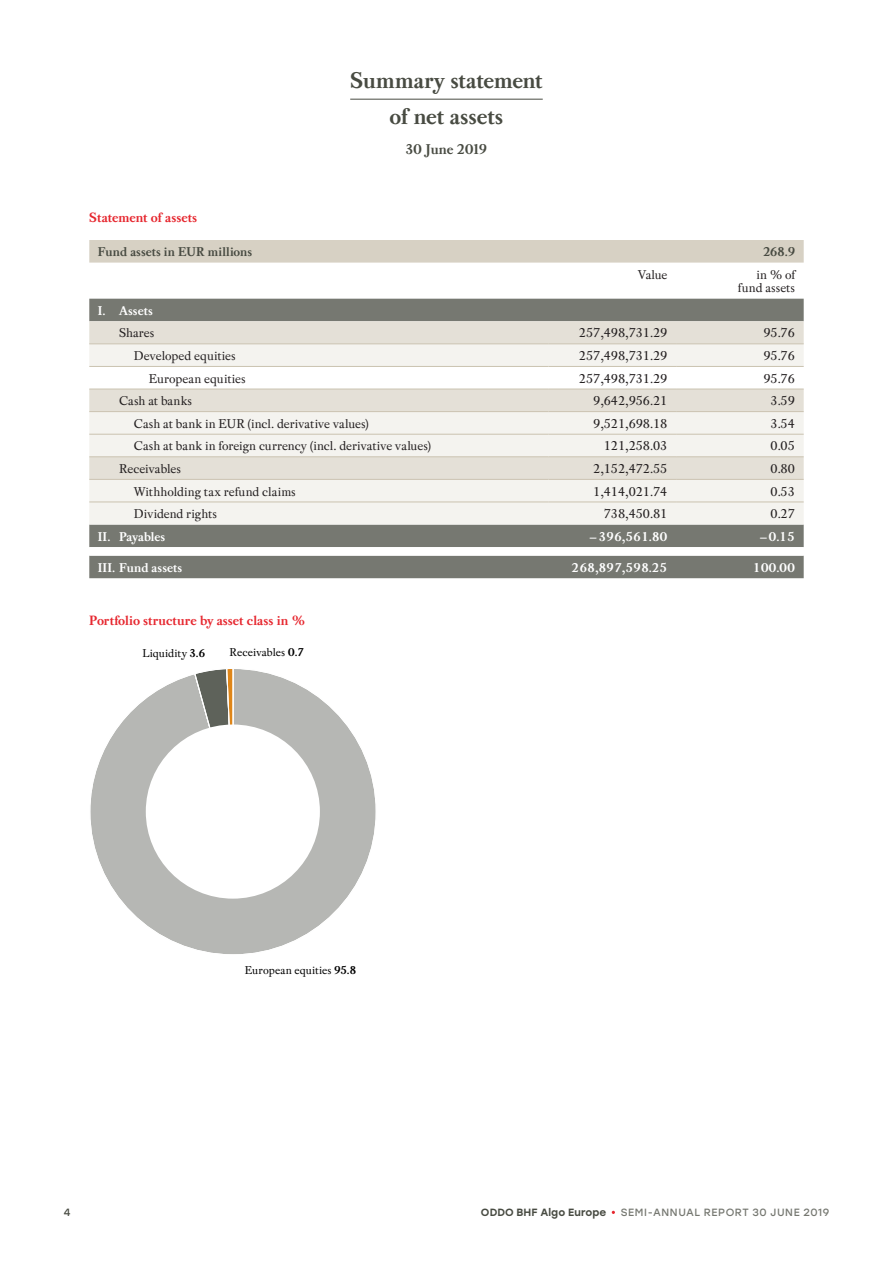
<style>
.page{position:relative;width:893px;height:1263px;background:#fff}
.page>*{position:absolute;margin:0;border:0;box-sizing:border-box;transform-origin:0 0}
.t1{font:700 24px/36px "Pradell";letter-spacing:-.01em;color:#484b42;text-align:center}
.t2{font:700 15px "Pradell";letter-spacing:-.01em;color:#484b42}
.t3{font:700 14.25px "Pradell";letter-spacing:-.005em;color:#e6272f}
.t4{font:13.5px/13.5px "Pradell";letter-spacing:-.005em;color:#231f20;text-align:right}
.t5{font:700 13.5px "Pradell";letter-spacing:-.005em;color:#fff}
.t6{font:700 13.5px "Pradell";color:#484b42}
.t7{font:12.6px "Pradell";letter-spacing:.01em;color:#231f20}
.t8{font:12px "Pradell";letter-spacing:.005em;color:#000}
.t9{font:10.5px "Stolzl";letter-spacing:.055em;color:#767871}
.t10{font:500 10.5px "Stolzl";letter-spacing:.01em;color:#484b42}
.t11{font:10.5px "Stolzl";color:#484b42}
.s1{font-weight:700}
</style>
<div class="page">
<svg style="left:90px;top:669px;width:286px;height:285px"></svg>
<svg style="left:194px;top:669px;width:40px;height:64px;background:#908b7d"></svg>
<div style="left:146px;top:724px;width:174px;height:175px;background:#fff;border-radius:50%"></div>
<hr style="left:350px;top:99px;width:193px;height:1px;background:#484b42">
<div style="left:89px;top:240px;width:715px;height:23px;background:#d7d1c4"></div>
<div style="left:89px;top:299px;width:715px;height:279px;background:#767871"></div>
<div style="left:89px;top:321px;width:715px;height:22px;background:#e4e0d7"></div>
<svg style="left:89px;top:344px;width:715px;height:180px;fill:#f4f3ef"></svg>
<svg style="left:89px;top:547px;width:715px;height:9px"></svg>
<hr style="left:89px;top:343px;width:460px;height:1px;background:#cac2b0">
<hr style="left:549px;top:343px;width:127px;height:1px;background:#cac2b0">
<hr style="left:89px;top:366px;width:460px;height:1px;background:#cac2b0">
<hr style="left:549px;top:366px;width:127px;height:1px;background:#cac2b0">
<hr style="left:676px;top:366px;width:128px;height:1px;background:#cac2b0">
<hr style="left:89px;top:389px;width:460px;height:1px;background:#cac2b0">
<hr style="left:549px;top:389px;width:127px;height:1px;background:#cac2b0">
<hr style="left:676px;top:389px;width:128px;height:1px;background:#cac2b0">
<hr style="left:89px;top:411px;width:460px;height:1px;background:#cac2b0">
<hr style="left:549px;top:411px;width:127px;height:1px;background:#cac2b0">
<hr style="left:676px;top:411px;width:128px;height:1px;background:#cac2b0">
<hr style="left:89px;top:434px;width:460px;height:1px;background:#cac2b0">
<hr style="left:549px;top:434px;width:127px;height:1px;background:#cac2b0">
<hr style="left:676px;top:434px;width:128px;height:1px;background:#cac2b0">
<hr style="left:89px;top:456px;width:460px;height:1px;background:#cac2b0">
<hr style="left:549px;top:456px;width:127px;height:1px;background:#cac2b0">
<hr style="left:676px;top:456px;width:128px;height:1px;background:#cac2b0">
<hr style="left:89px;top:479px;width:460px;height:1px;background:#cac2b0">
<hr style="left:549px;top:479px;width:127px;height:1px;background:#cac2b0">
<hr style="left:676px;top:479px;width:128px;height:1px;background:#cac2b0">
<hr style="left:89px;top:501px;width:460px;height:1px;background:#cac2b0">
<hr style="left:549px;top:501px;width:127px;height:1px;background:#cac2b0">
<hr style="left:676px;top:501px;width:128px;height:1px;background:#cac2b0">
<hr style="left:676px;top:343px;width:128px;height:1px;background:#cac2b0">
<h1 class="t1" style="left:350px;top:63px;width:194px">Summary statement of net assets</h1>
<p class="t2" style="left:406px;top:141px;width:83px">30 June 2019</p>
<p class="t3" style="left:89px;top:209px;width:109px">Statement of assets</p>
<p class="t6" style="left:98px;top:244px;width:156px">Fund assets in EUR millions</p>
<p class="t6" style="left:763px;top:244px;width:33px">268.9</p>
<p class="t4" style="left:638px;top:267px;width:31px">Value</p>
<p class="t4" style="left:738px;top:267px;width:59px">in % of fund assets</p>
<p class="t5" style="left:98px;top:303px;width:57px">I. Assets</p>
<p class="t4" style="left:119px;top:326px;width:37px">Shares</p>
<p class="t4" style="left:579px;top:326px;width:90px">257,498,731.29</p>
<p class="t4" style="left:763px;top:326px;width:33px">95.76</p>
<p class="t4" style="left:134px;top:349px;width:103px">Developed equities</p>
<p class="t4" style="left:579px;top:349px;width:90px">257,498,731.29</p>
<p class="t4" style="left:763px;top:349px;width:33px">95.76</p>
<p class="t4" style="left:149px;top:371px;width:98px">European equities</p>
<p class="t4" style="left:579px;top:371px;width:90px">257,498,731.29</p>
<p class="t4" style="left:763px;top:371px;width:33px">95.76</p>
<p class="t4" style="left:119px;top:394px;width:75px">Cash at banks</p>
<p class="t4" style="left:593px;top:394px;width:76px">9,642,956.21</p>
<p class="t4" style="left:770px;top:394px;width:26px">3.59</p>
<p class="t4" style="left:134px;top:416px;width:237px">Cash at bank in EUR (incl. derivative values)</p>
<p class="t4" style="left:593px;top:416px;width:76px">9,521,698.18</p>
<p class="t4" style="left:770px;top:416px;width:26px">3.54</p>
<p class="t4" style="left:134px;top:439px;width:299px">Cash at bank in foreign currency (incl. derivative values)</p>
<p class="t4" style="left:604px;top:439px;width:65px">121,258.03</p>
<p class="t4" style="left:770px;top:439px;width:26px">0.05</p>
<p class="t4" style="left:119px;top:462px;width:64px">Receivables</p>
<p class="t4" style="left:593px;top:462px;width:76px">2,152,472.55</p>
<p class="t4" style="left:770px;top:462px;width:26px">0.80</p>
<p class="t4" style="left:134px;top:484px;width:163px">Withholding tax refund claims</p>
<p class="t4" style="left:593px;top:484px;width:76px">1,414,021.74</p>
<p class="t4" style="left:770px;top:484px;width:26px">0.53</p>
<p class="t4" style="left:134px;top:507px;width:85px">Dividend rights</p>
<p class="t4" style="left:604px;top:507px;width:65px">738,450.81</p>
<p class="t4" style="left:770px;top:507px;width:26px">0.27</p>
<p class="t5" style="left:98px;top:529px;width:69px">II. Payables</p>
<p class="t5" style="left:589px;top:529px;width:80px">–396,561.80</p>
<p class="t5" style="left:759px;top:529px;width:37px">–0.15</p>
<p class="t5" style="left:98px;top:560px;width:86px">III. Fund assets</p>
<p class="t5" style="left:571px;top:560px;width:98px">268,897,598.25</p>
<p class="t5" style="left:753px;top:560px;width:44px">100.00</p>
<p class="t3" style="left:89px;top:612px;width:217px">Portfolio structure by asset class in %</p>
<p class="t7" style="left:142px;top:650px;width:72px">Liquidität <span class="s1">3,6</span></p>
<p class="t8" style="left:142px;top:646px;width:64px">Liquidity <span class="s1">3.6</span></p>
<p class="t8" style="left:230px;top:645px;width:76px">Receivables <span class="s1">0.7</span></p>
<p class="t7" style="left:229px;top:648px;width:88px">Forderungen <span class="s1">0,7</span></p>
<p class="t7" style="left:245px;top:966px;width:104px">Aktien Europa <span class="s1">95,8</span></p>
<p class="t8" style="left:245px;top:963px;width:113px">European equities <span class="s1">95.8</span></p>
<p class="t11" style="left:64px;top:1205px;width:8px">4</p>
<p class="t10" style="left:481px;top:1205px;width:127px">ODDO BHF Algo Europe</p>
<p class="t9" style="left:621px;top:1205px;width:210px">SEMI-ANNUAL REPORT 30 JUNE 2019</p>
</div>
